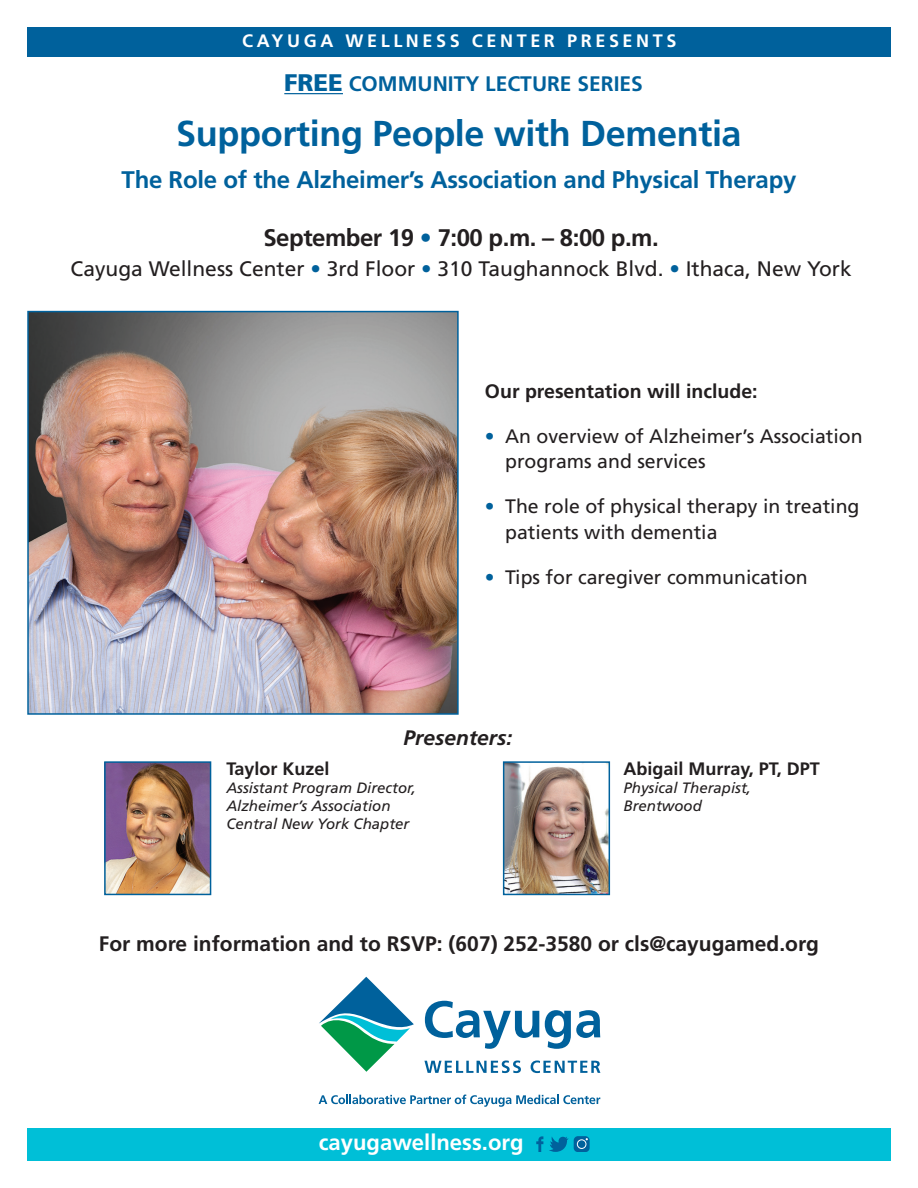
<style>
.page{position:relative;width:918px;height:1188px;background:#fff}
.page>*{position:absolute;margin:0;border:0;box-sizing:border-box;transform-origin:0 0}
._2__Body_Text{font:700 36px "Frutiger LT Std";letter-spacing:-.01em;color:#00619c}
._2__Body_Text-2{font:700 24px "Frutiger LT Std";letter-spacing:-.01em;color:#00619c}
._2__Body_Text-3{font:700 24px "Frutiger LT Std";letter-spacing:-.02em;color:#231f20}
._2__Body_Text-4{font:700 22.05px "Frutiger LT Std";color:#fff}
._2__Body_Text-5{font:21px "Frutiger LT Std";color:#231f20}
._2__Body_Text-6{font:700 21px "Frutiger LT Std";color:#231f20}
._3__Sub_Head{font:700 21px "Frutiger LT Std";color:#00619c}
._2__Body_Text-7{font:italic 700 21px "Frutiger LT Std";color:#231f20}
._2__Body_Text-8{font:19.5px/25.5px "Frutiger LT Std";color:#231f20}
._2__Body_Text-9{font:700 19.5px "Frutiger LT Std";color:#231f20}
._2__Body_Text-10{font:700 18px "Frutiger LT Std";color:#231f20}
._3__Sub_Head-2{font:700 18px "Frutiger LT Std";letter-spacing:.2em;color:#fff}
._2__Body_Text-11{font:italic 15px "Frutiger LT Std";color:#231f20}
.s1{font-weight:900;font-size:24px}
.s2{color:#00619c}
</style>
<div class="page">
<div style="left:27px;top:1129px;width:864px;height:32px;background:#00bfd7"></div>
<div style="left:27px;top:27px;width:864px;height:29px;background:#00619c"></div>
<svg style="left:425px;top:1001px;width:114px;height:48px"></svg>
<svg style="left:545px;top:1010px;width:55px;height:39px"></svg>
<svg style="left:319px;top:977px;width:95px;height:95px"></svg>
<svg style="left:319px;top:1095px;width:281px;height:12px"></svg>
<svg style="left:424px;top:1060px;width:97px;height:13px"></svg>
<svg style="left:531px;top:1060px;width:69px;height:13px"></svg>
<svg style="left:536px;top:1136px;width:7px;height:16px"></svg>
<svg style="left:549px;top:1136px;width:20px;height:16px"></svg>
<svg style="left:574px;top:1136px;width:16px;height:16px"></svg>
<div style="left:577px;top:1139px;width:9px;height:10px;border:1px solid #fff;border-radius:50%"></div>
<hr style="left:284px;top:93px;width:59px;height:1px;background:#00619c">
<img style="left:506px;top:764px;width:101px;height:128px">
<div style="left:503px;top:761px;width:107px;height:134px;border:2px solid #00619c"></div>
<img style="left:30px;top:314px;width:426px;height:398px">
<div style="left:27px;top:311px;width:432px;height:404px;border:2px solid #00619c"></div>
<img style="left:107px;top:764px;width:101px;height:128px">
<div style="left:104px;top:761px;width:107px;height:134px;border:2px solid #00619c"></div>
<p class="_3__Sub_Head-2" style="left:242px;top:30px;width:436px">CAYUGA WELLNESS CENTER PRESENTS</p>
<p class="_3__Sub_Head" style="left:284px;top:72px;width:360px"><span class="s1">FREE</span> COMMUNITY LECTURE SERIES</p>
<p class="_2__Body_Text" style="left:176px;top:112px;width:567px">Supporting People with Dementia</p>
<p class="_2__Body_Text-2" style="left:122px;top:165px;width:676px">The Role of the Alzheimer’s Association and Physical Therapy</p>
<p class="_2__Body_Text-3" style="left:263px;top:224px;width:397px">September 19 <span class="s2">•</span> 7:00 p.m. – 8:00 p.m.</p>
<p class="_2__Body_Text-5" style="left:71px;top:257px;width:783px">Cayuga Wellness Center <span class="s2">•</span> 3rd Floor <span class="s2">•</span> 310 Taughannock Blvd. <span class="s2">•</span> Ithaca, New York</p>
<p class="_2__Body_Text-9" style="left:485px;top:380px;width:274px">Our presentation will include:</p>
<p class="_2__Body_Text-8" style="left:505px;top:424px;width:359px;text-indent:-20px"><span class="s2">•</span> An overview of Alzheimer’s Association programs and services</p>
<p class="_2__Body_Text-8" style="left:505px;top:494px;width:356px;text-indent:-20px"><span class="s2">•</span> The role of physical therapy in treating patients with dementia</p>
<p class="_2__Body_Text-8" style="left:485px;top:565px;width:324px"><span class="s2">•</span> Tips for caregiver communication</p>
<p class="_2__Body_Text-7" style="left:404px;top:726px;width:110px">Presenters:</p>
<p class="_2__Body_Text-10" style="left:226px;top:758px;width:105px">Taylor Kuzel</p>
<p class="_2__Body_Text-11" style="left:226px;top:779px;width:191px">Assistant Program Director,</p>
<p class="_2__Body_Text-11" style="left:226px;top:797px;width:166px">Alzheimer’s Association</p>
<p class="_2__Body_Text-11" style="left:226px;top:815px;width:185px">Central New York Chapter</p>
<p class="_2__Body_Text-10" style="left:624px;top:758px;width:198px">Abigail Murray, PT, DPT</p>
<p class="_2__Body_Text-11" style="left:624px;top:779px;width:129px">Physical Therapist,</p>
<p class="_2__Body_Text-11" style="left:624px;top:797px;width:80px">Brentwood</p>
<p class="_2__Body_Text-6" style="left:99px;top:931px;width:722px">For more information and to RSVP: (607) 252-3580 or cls@cayugamed.org</p>
<p class="_2__Body_Text-4" style="left:319px;top:1129px;width:206px">cayugawellness.org</p>
</div>
